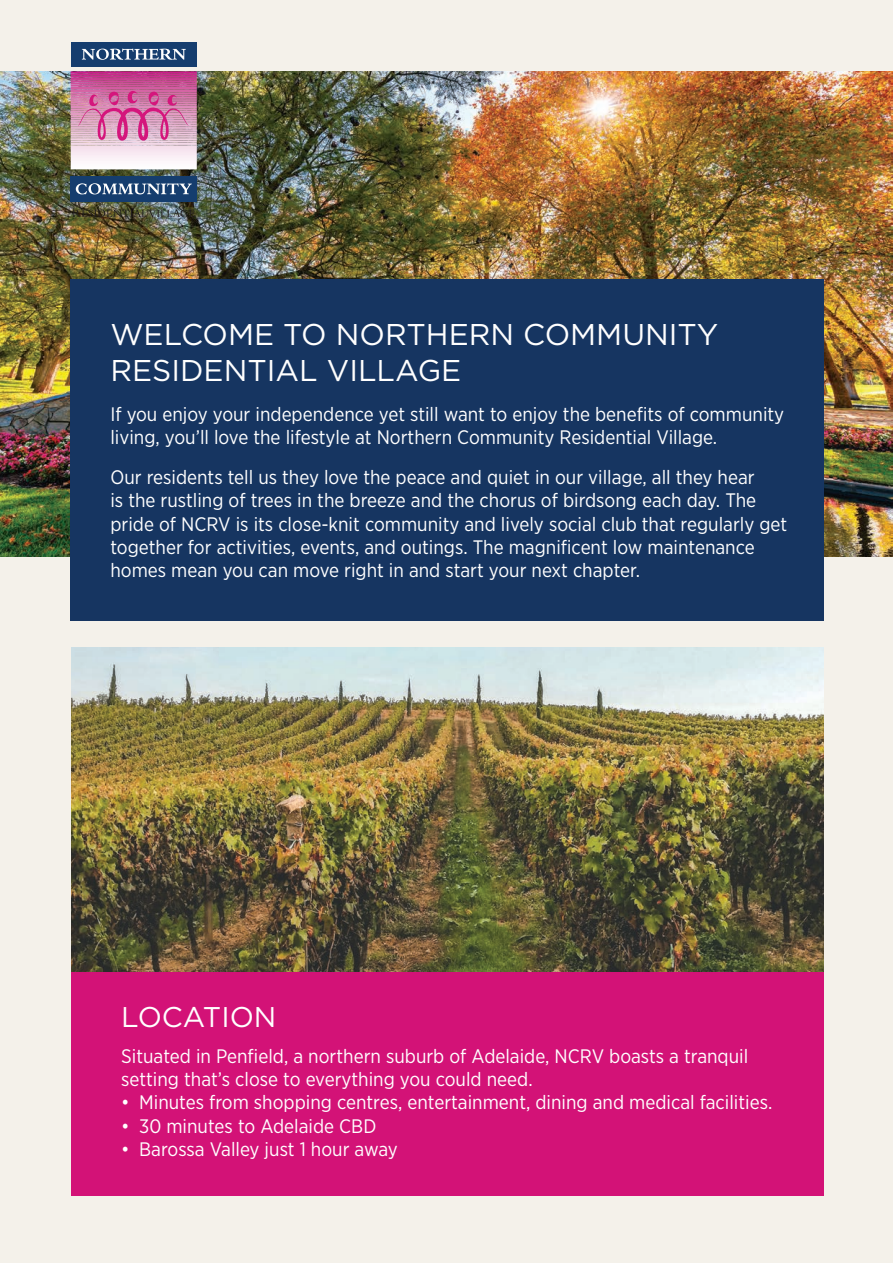
<style>
.page{position:relative;width:893px;height:1263px;background:#f4f1ea}
.page>*{position:absolute;margin:0;border:0;box-sizing:border-box;transform-origin:0 0}
.t1{font:30px/36px "Gotham";color:#fff}
.t2{font:28.5px "Gotham";color:#fff}
.t3{font:19.5px/23.4px "Gotham Narrow";color:#fff}
</style>
<div class="page">
<img style="left:0;top:71px;width:893px;height:485px">
<div style="left:70px;top:279px;width:753px;height:342px;background:#163561"></div>
<div style="left:71px;top:971px;width:752px;height:224px;background:#d31277"></div>
<img style="left:71px;top:647px;width:752px;height:324px">
<div style="left:71px;top:177px;width:126px;height:25px;background:#153d6e"></div>
<svg style="left:76px;top:183px;width:116px;height:11px"></svg>
<div style="left:71px;top:43px;width:126px;height:24px;background:#153d6e"></div>
<svg style="left:72px;top:210px;width:123px;height:7px"></svg>
<svg style="left:82px;top:49px;width:104px;height:11px"></svg>
<svg style="left:71px;top:71px;width:126px;height:98px;background:#d993ba"></svg>
<p class="t1" style="left:110px;top:315px;width:610px">WELCOME TO NORTHERN COMMUNITY<br>RESIDENTIAL VILLAGE</p>
<p class="t3" style="left:110px;top:402px;width:675px">If you enjoy your independence yet still want to enjoy the benefits of community living, you’ll love the lifestyle at Northern Community Residential Village.</p>
<p class="t3" style="left:110px;top:465px;width:678px">Our residents tell us they love the peace and quiet in our village, all they hear<br>is the rustling of trees in the breeze and the chorus of birdsong each day. The pride of NCRV is its close-knit community and lively social club that regularly get together for activities, events, and outings. The magnificent low maintenance homes mean you can move right in and start your next chapter.</p>
<p class="t2" style="left:121px;top:999px;width:157px">LOCATION</p>
<p class="t3" style="left:121px;top:1044px;width:629px">Situated in Penfield, a northern suburb of Adelaide, NCRV boasts a tranquil setting that’s close to everything you could need.</p>
<p class="t3" style="left:121px;top:1090px;width:653px">• Minutes from shopping centres, entertainment, dining and medical facilities.</p>
<p class="t3" style="left:121px;top:1114px;width:257px">• 30 minutes to Adelaide CBD</p>
<p class="t3" style="left:121px;top:1137px;width:278px">• Barossa Valley just 1 hour away</p>
</div>
